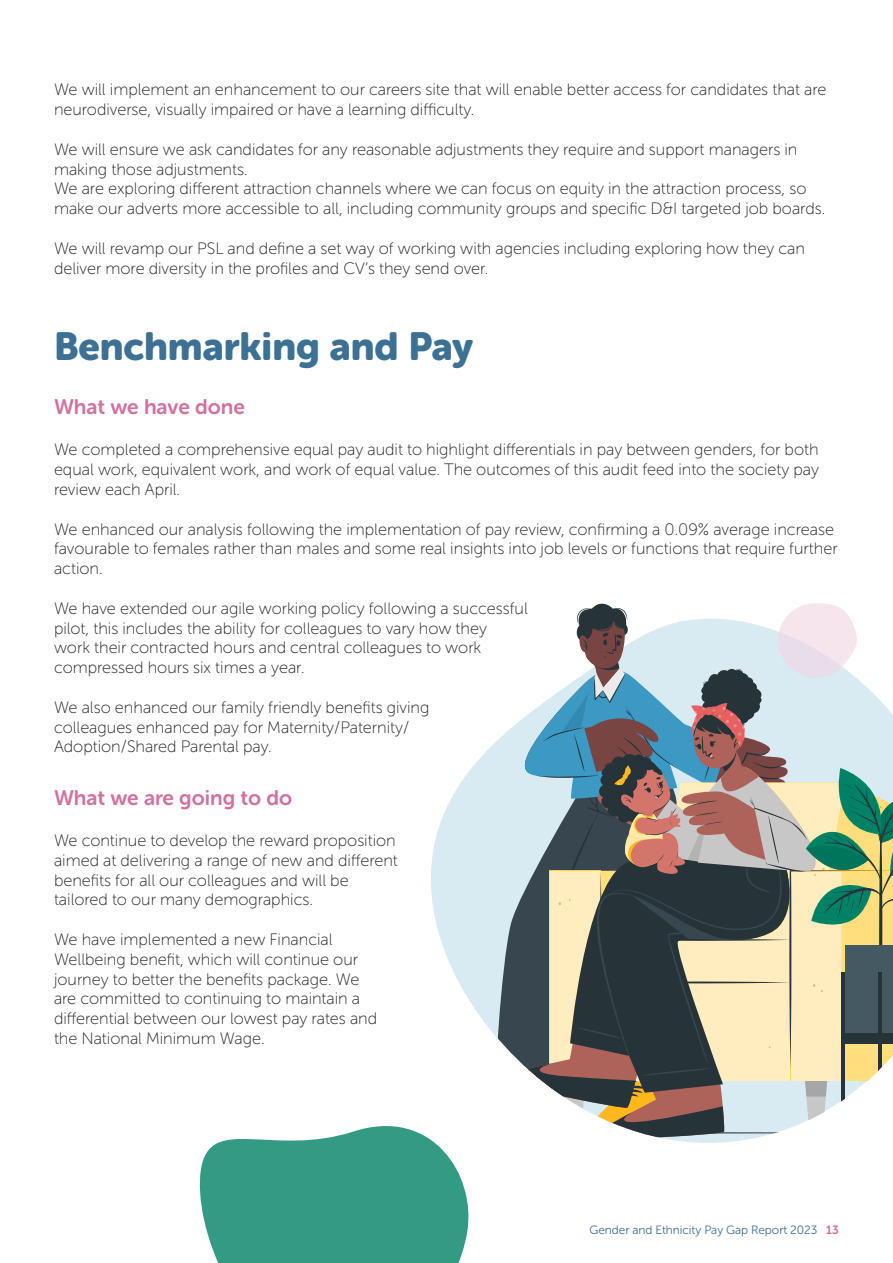
<style>
.page{position:relative;width:893px;height:1263px;background:#fff}
.page>*{position:absolute;margin:0;border:0;box-sizing:border-box;transform-origin:0 0}
.t1{font:39px "Museo Sans Rounded 900";color:#3c7194}
.t2{font:21px "Museo Sans Rounded 700";color:#d2709f}
.t3{font:16.5px/19.8px "Museo Sans Rounded 100";color:#231f20}
.t4{font:12px "Museo Sans Rounded 300";color:#3c7194}
.s1{font-family:"Museo Sans Rounded 700";color:#d2709f}
</style>
<div class="page">
<svg style="left:199px;top:603px;width:694px;height:660px"></svg>
<p class="t3" style="left:54px;top:80px;width:774px">We will implement an enhancement to our careers site that will enable better access for candidates that are neurodiverse, visually impaired or have a learning difficulty.</p>
<p class="t3" style="left:54px;top:139px;width:745px">We will ensure we ask candidates for any reasonable adjustments they require and support managers in making those adjustments.</p>
<p class="t3" style="left:54px;top:179px;width:773px">We are exploring different attraction channels where we can focus on equity in the attraction process, so make our adverts more accessible to all, including community groups and specific D&amp;I targeted job boards.</p>
<p class="t3" style="left:54px;top:238px;width:753px">We will revamp our PSL and define a set way of working with agencies including exploring how they can deliver more diversity in the profiles and CV’s they send over.</p>
<p class="t1" style="left:54px;top:324px;width:421px">Benchmarking and Pay</p>
<p class="t2" style="left:54px;top:395px;width:192px">What we have done</p>
<p class="t3" style="left:54px;top:440px;width:766px;text-align:justify">We completed a comprehensive equal pay audit to highlight differentials in pay between genders, for both equal work, equivalent work, and work of equal value. The outcomes of this audit feed into the society pay review each April.</p>
<p class="t3" style="left:54px;top:519px;width:785px">We enhanced our analysis following the implementation of pay review, confirming a 0.09% average increase favourable to females rather than males and some real insights into job levels or functions that require further action.</p>
<p class="t3" style="left:54px;top:598px;width:475px">We have extended our agile working policy following a successful</p>
<p class="t3" style="left:54px;top:618px;width:435px">pilot, this includes the ability for colleagues to vary how they</p>
<p class="t3" style="left:54px;top:638px;width:429px">work their contracted hours and central colleagues to work</p>
<p class="t3" style="left:54px;top:658px;width:252px">compressed hours six times a year.</p>
<p class="t3" style="left:54px;top:697px;width:377px">We also enhanced our family friendly benefits giving</p>
<p class="t3" style="left:54px;top:717px;width:357px">colleagues enhanced pay for Maternity/Paternity/</p>
<p class="t3" style="left:54px;top:737px;width:219px">Adoption/Shared Parental pay.</p>
<p class="t2" style="left:54px;top:786px;width:240px">What we are going to do</p>
<p class="t3" style="left:54px;top:831px;width:345px">We continue to develop the reward proposition aimed at delivering a range of new and different benefits for all our colleagues and will be tailored to our many demographics.</p>
<p class="t3" style="left:54px;top:930px;width:325px">We have implemented a new Financial Wellbeing benefit, which will continue our journey to better the benefits package. We are committed to continuing to maintain a differential between our lowest pay rates and</p>
<p class="t3" style="left:54px;top:1029px;width:212px">the National Minimum Wage.</p>
<p class="t4" style="left:589px;top:1223px;width:251px">Gender and Ethnicity Pay Gap Report 2023 <span class="s1">13</span></p>
</div>
